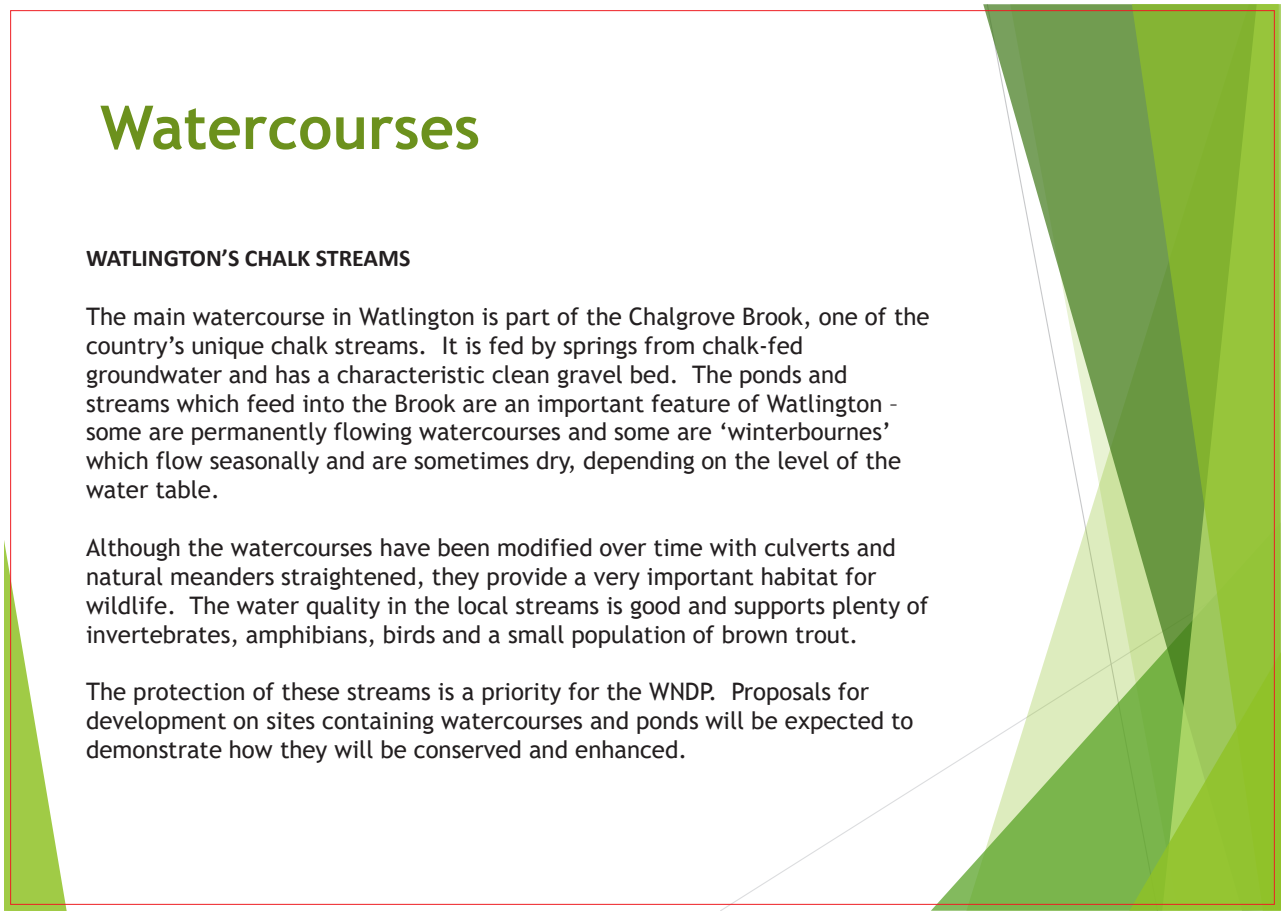
<style>
.page{position:relative;width:1285px;height:915px;background:#fff}
.page>*{position:absolute;margin:0;border:0;box-sizing:border-box;transform-origin:0 0}
.t1{font:700 60.45px "Trebuchet MS";color:#6c911d}
.t2{font:24.08px/28.8px "Trebuchet MS";color:#231f20}
.t3{font:700 24.08px "Calibri";color:#231f20}
</style>
<div class="page">
<svg style="left:4px;top:540px;width:63px;height:370px"></svg>
<svg style="left:930px;top:744px;width:53px;height:166px"></svg>
<svg style="left:983px;top:4px;width:148px;height:906px"></svg>
<svg style="left:1131px;top:4px;width:149px;height:647px;background:#87b23d"></svg>
<svg style="left:1129px;top:651px;width:151px;height:259px;background:#8fbe3f"></svg>
<p class="t1" style="left:100px;top:90px;width:381px">Watercourses</p>
<p class="t3" style="left:86px;top:241px;width:326px">WATLINGTON’S CHALK STREAMS</p>
<p class="t2" style="left:86px;top:302px;width:845px">The main watercourse in Watlington is part of the Chalgrove Brook, one of the country’s unique chalk streams. It is fed by springs from chalk-fed groundwater and has a characteristic clean gravel bed. The ponds and streams which feed into the Brook are an important feature of Watlington – some are permanently flowing watercourses and some are ‘winterbournes’ which flow seasonally and are sometimes dry, depending on the level of the water table.</p>
<p class="t2" style="left:86px;top:532px;width:844px">Although the watercourses have been modified over time with culverts and natural meanders straightened, they provide a very important habitat for wildlife. The water quality in the local streams is good and supports plenty of invertebrates, amphibians, birds and a small population of brown trout.</p>
<p class="t2" style="left:86px;top:676px;width:828px">The protection of these streams is a priority for the WNDP. Proposals for development on sites containing watercourses and ponds will be expected to demonstrate how they will be conserved and enhanced.</p>
</div>
